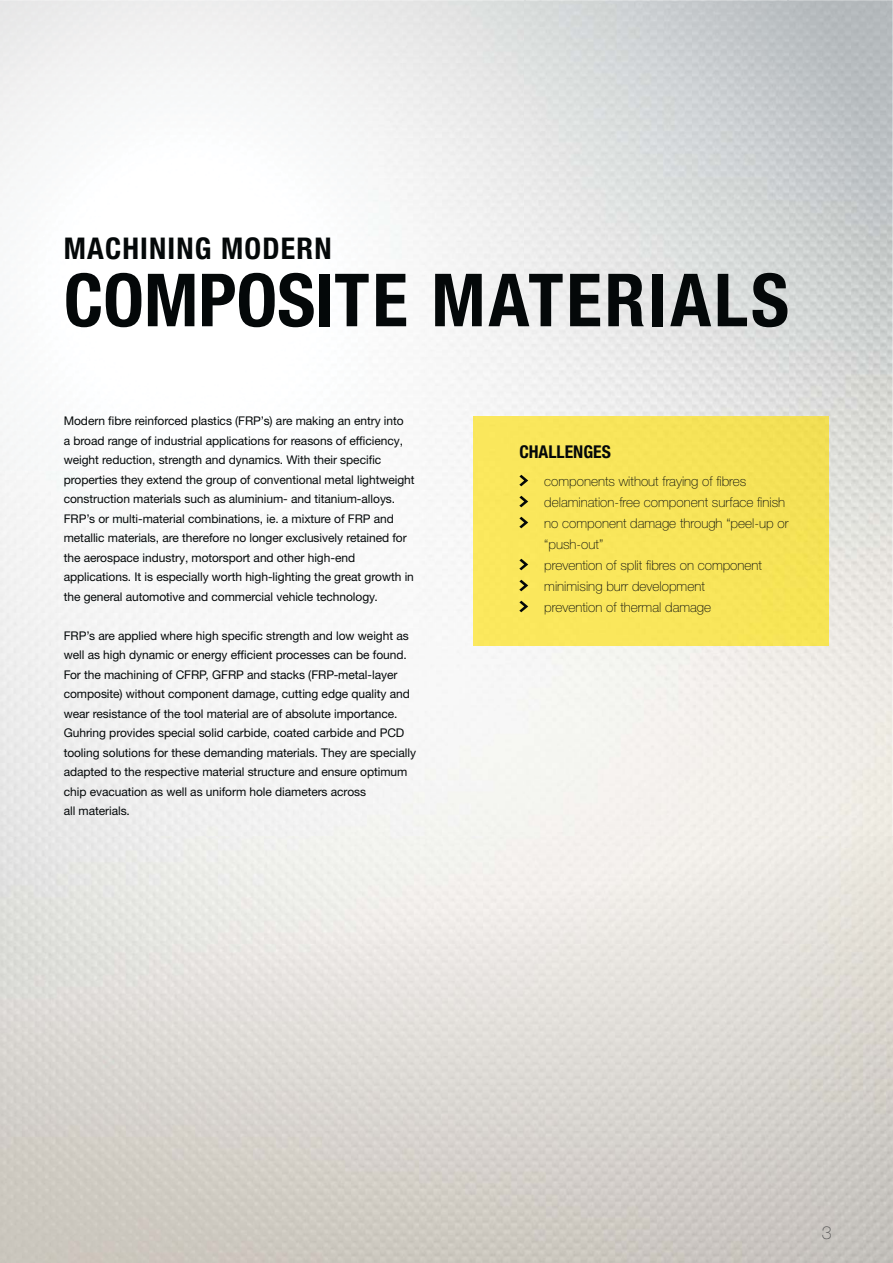
<style>
.page{position:relative;width:893px;height:1263px;background:#fff}
.page>*{position:absolute;margin:0;border:0;box-sizing:border-box;transform-origin:0 0}
.t1{font:700 condensed 73.35px "Helvetica Neue LTW1 G";letter-spacing:.02em;color:#040809}
.t2{font:700 condensed 30px "Helvetica Neue LTW1 G";letter-spacing:.04em;color:#040809}
.t3{font:100 18px "Helvetica Neue LTW1 G";color:#575757}
.t4{font:700 condensed 17.7px "Helvetica Neue LTW1 G";color:#040809}
.t5{font:100 13.5px/21px "Helvetica Neue LTW1 G";color:#040809}
.t6{font:12px/19.5px "Helvetica Neue LTW1 G";letter-spacing:-.005em;color:#040809}
</style>
<div class="page">
<img style="left:367px;top:628px;width:526px;height:208px">
<img style="left:367px;top:0;width:158px;height:628px">
<img style="left:788px;top:0;width:105px;height:628px">
<img style="left:525px;top:0;width:263px;height:417px">
<div style="left:473px;top:417px;width:356px;height:228px;background:#f8e65a"></div>
<svg style="left:519px;top:475px;width:9px;height:11px"></svg>
<svg style="left:519px;top:496px;width:9px;height:11px"></svg>
<svg style="left:519px;top:517px;width:9px;height:11px"></svg>
<svg style="left:519px;top:559px;width:9px;height:11px"></svg>
<svg style="left:519px;top:580px;width:9px;height:11px"></svg>
<svg style="left:519px;top:601px;width:9px;height:11px"></svg>
<h2 class="t2" style="left:64px;top:231px;width:269px">MACHINING MODERN</h2>
<h1 class="t1" style="left:64px;top:258px;width:727px">COMPOSITE MATERIALS</h1>
<p class="t6" style="left:64px;top:412px;width:352px">Modern fibre reinforced plastics (FRP’s) are making an entry into<br>a broad range of industrial applications for reasons of efficiency, weight reduction, strength and dynamics. With their specific properties they extend the group of conventional metal lightweight construction materials such as aluminium- and titanium-alloys.<br>FRP’s or multi-material combinations, ie. a mixture of FRP and metallic materials, are therefore no longer exclusively retained for the aerospace industry, motorsport and other high-end applications. It is especially worth high-lighting the great growth in the general automotive and commercial vehicle technology.</p>
<p class="t6" style="left:64px;top:627px;width:354px">FRP’s are applied where high specific strength and low weight as well as high dynamic or energy efficient processes can be found.<br>For the machining of CFRP, GFRP and stacks (FRP-metal-layer composite) without component damage, cutting edge quality and wear resistance of the tool material are of absolute importance.<br>Guhring provides special solid carbide, coated carbide and PCD tooling solutions for these demanding materials. They are specially adapted to the respective material structure and ensure optimum chip evacuation as well as uniform hole diameters across<br>all materials.</p>
<h3 class="t4" style="left:519px;top:441px;width:93px">CHALLENGES</h3>
<p class="t5" style="left:544px;top:472px;width:246px">components without fraying of fibres delamination-free component surface finish no component damage through “peel-up or “push-out”<br>prevention of split fibres on component minimising burr development<br>prevention of thermal damage</p>
<h3 class="t3" style="left:822px;top:1226px;width:12px">3</h3>
</div>
